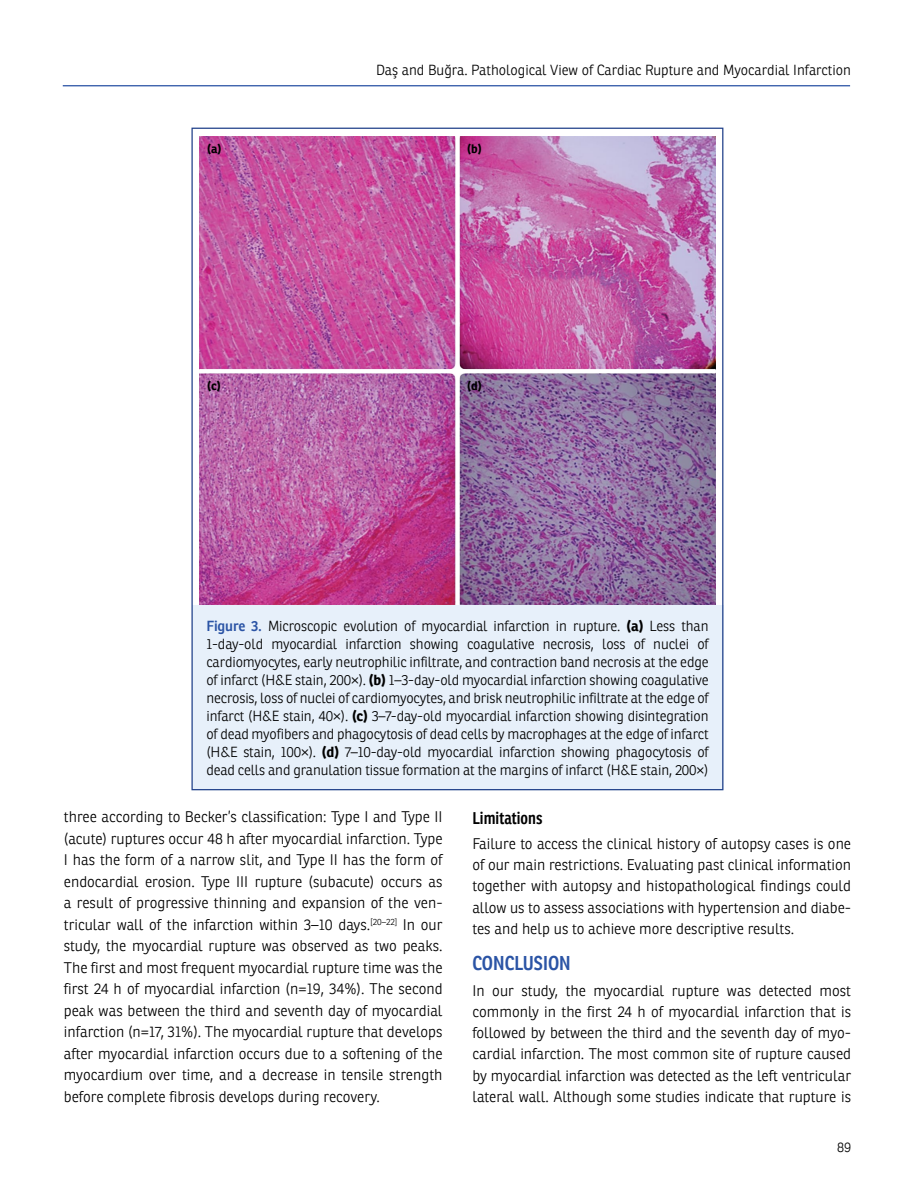
<style>
.page{position:relative;width:915px;height:1191px;background:#fff}
.page>*{position:absolute;margin:0;border:0;box-sizing:border-box;transform-origin:0 0}
.t1{font:600 19.5px "Ronnia Cond";color:#2b54a5}
.t2{font:600 16.5px "Ronnia Cond";color:#000}
.t3{font:300 15px/21.5px "Ronnia";color:#000;text-align:justify}
.t4{font:300 14.25px/18px "Ronnia";letter-spacing:-.01em;color:#000;text-align:justify}
.t5{font:300 13.5px "Ronnia";color:#000}
.t6{font:700 12px "Ronnia";color:#000}
.s1{font-weight:600;color:#2b54a5}
.s2{font-weight:700}
</style>
<div class="page">
<hr style="left:63px;top:85px;width:786px;height:1px;background:#2b54a5">
<img style="left:199px;top:136px;width:515px;height:469px">
<svg style="left:455px;top:136px;width:4px;height:469px"></svg>
<svg style="left:199px;top:369px;width:515px;height:4px"></svg>
<div style="left:191px;top:605px;width:532px;height:184px;background:#e7f0fa"></div>
<p class="t6" style="left:207px;top:141px;width:16px">(a)</p>
<p class="t6" style="left:207px;top:378px;width:15px">(c)</p>
<p class="t4" style="left:376px;top:61px;width:476px">Daş and Buğra. Pathological View of Cardiac Rupture and Myocardial Infarction</p>
<p class="t6" style="left:467px;top:141px;width:16px">(b)</p>
<p class="t6" style="left:467px;top:378px;width:16px">(d)</p>
<p class="t4" style="left:206px;top:616px;width:503px"><span class="s1">Figure 3.</span> Microscopic evolution of myocardial infarction in rupture. <span class="s2">(a)</span> Less than 1-day-old myocardial infarction showing coagulative necrosis, loss of nuclei of cardiomyocytes, early neutrophilic infiltrate, and contraction band necrosis at the edge of infarct (H&amp;E stain, 200×). <span class="s2">(b)</span> 1–3-day-old myocardial infarction showing coagulative necrosis, loss of nuclei of cardiomyocytes, and brisk neutrophilic infiltrate at the edge of infarct (H&amp;E stain, 40×). <span class="s2">(c)</span> 3–7-day-old myocardial infarction showing disintegration of dead myofibers and phagocytosis of dead cells by macrophages at the edge of infarct (H&amp;E stain, 100×). <span class="s2">(d)</span> 7–10-day-old myocardial infarction showing phagocytosis of dead cells and granulation tissue formation at the margins of infarct (H&amp;E stain, 200×)</p>
<p class="t3" style="left:64px;top:806px;width:380px">three according to Becker’s classification: Type I and Type II (acute) ruptures occur 48 h after myocardial infarction. Type I has the form of a narrow slit, and Type II has the form of endocardial erosion. Type III rupture (subacute) occurs as a result of progressive thinning and expansion of the ven&shy;tricular wall of the infarction within 3–10 days.<sup>[20–22]</sup> In our study, the myocardial rupture was observed as two peaks.<br>The first and most frequent myocardial rupture time was the first 24 h of myocardial infarction (n=19, 34%). The second peak was between the third and seventh day of myocardial infarction (n=17, 31%). The myocardial rupture that develops after myocardial infarction occurs due to a softening of the myocardium over time, and a decrease in tensile strength before complete fibrosis develops during recovery.</p>
<p class="t2" style="left:472px;top:807px;width:72px">Limitations</p>
<p class="t3" style="left:472px;top:833px;width:380px">Failure to access the clinical history of autopsy cases is one of our main restrictions. Evaluating past clinical information together with autopsy and histopathological findings could allow us to assess associations with hypertension and diabe&shy;tes and help us to achieve more descriptive results.</p>
<h1 class="t1" style="left:472px;top:951px;width:100px">CONCLUSION</h1>
<p class="t3" style="left:472px;top:980px;width:380px">In our study, the myocardial rupture was detected most commonly in the first 24 h of myocardial infarction that is followed by between the third and the seventh day of myo&shy;cardial infarction. The most common site of rupture caused by myocardial infarction was detected as the left ventricular lateral wall. Although some studies indicate that rupture is</p>
<p class="t5" style="left:836px;top:1139px;width:16px">89</p>
</div>
